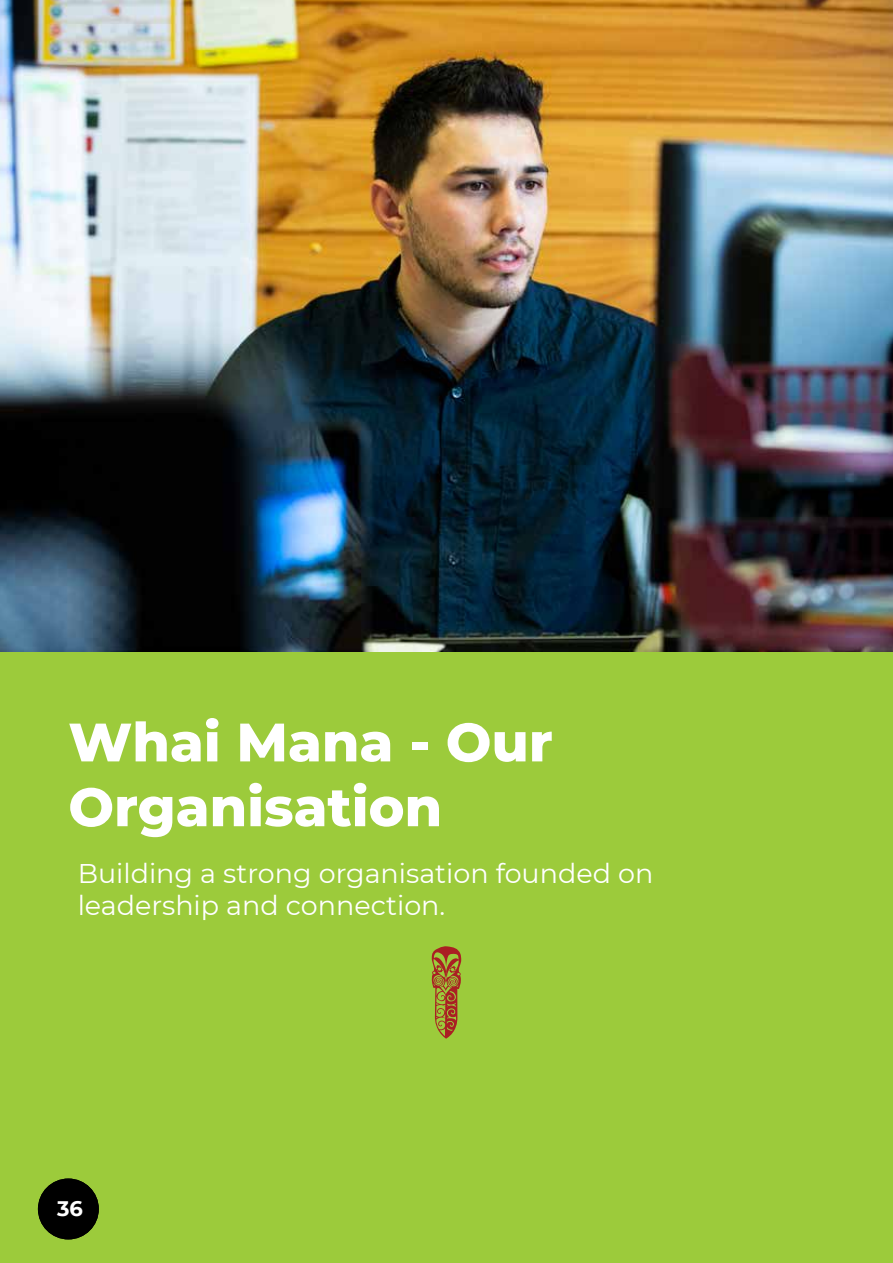
<style>
.page{position:relative;width:893px;height:1263px;background:#fff}
.page>*{position:absolute;margin:0;border:0;box-sizing:border-box;transform-origin:0 0}
.t1{font:800 54px/64.8px "Montserrat";color:#fff}
.t2{font:27px/32.4px "Montserrat";color:#fff}
.t3{font:700 21px "Montserrat";color:#fff}
</style>
<div class="page">
<div style="left:0;top:651px;width:893px;height:612px;background:#9ccb3b"></div>
<div style="left:39px;top:1179px;width:59px;height:60px;background:#000;border-radius:50%"></div>
<div style="left:38px;top:1178px;width:61px;height:61px;border:2px solid #000;border-radius:50%"></div>
<img style="left:0;top:0;width:893px;height:651px">
<svg style="left:431px;top:946px;width:30px;height:93px"></svg>
<h1 class="t1" style="left:68px;top:707px;width:486px">Whai Mana - Our<br>Organisation</h1>
<p class="t2" style="left:78px;top:856px;width:577px">Building a strong organisation founded on leadership and connection.</p>
<p class="t3" style="left:57px;top:1193px;width:27px">1436</p>
</div>
